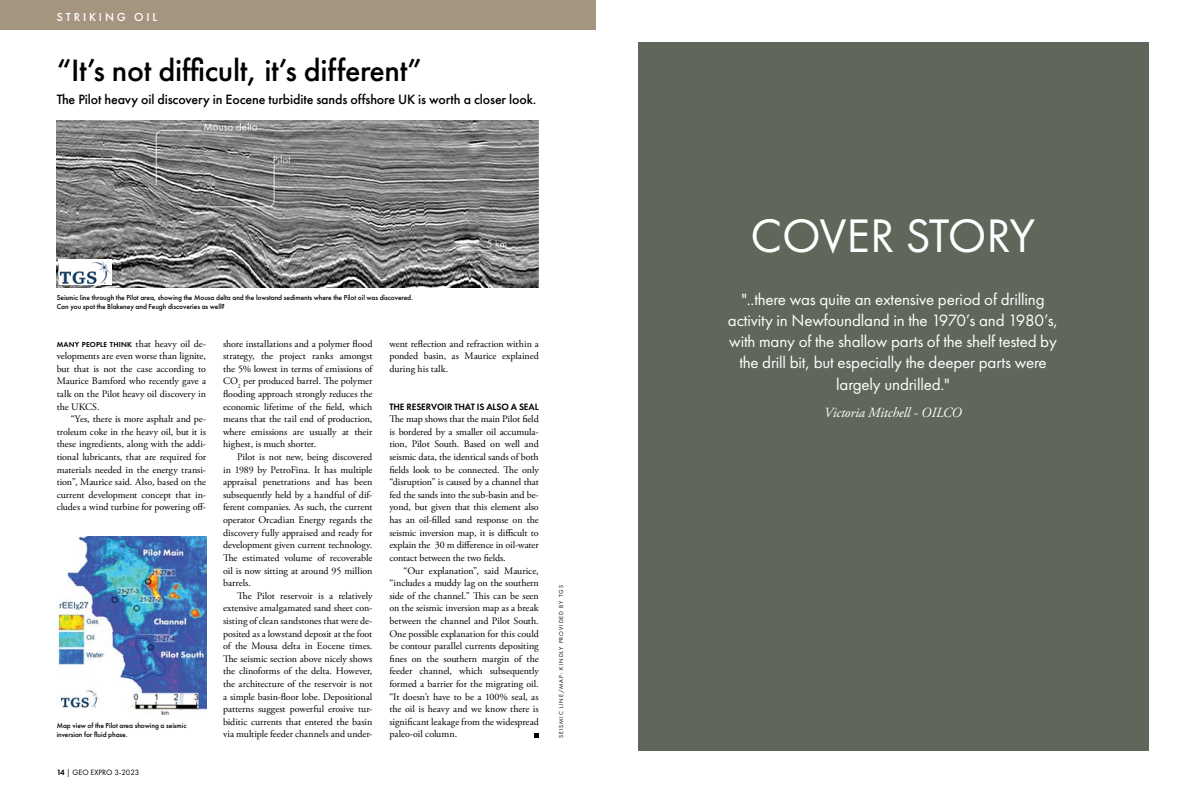
<style>
.page{position:relative;width:1191px;height:794px;background:#fff}
.page>*{position:absolute;margin:0;border:0;box-sizing:border-box;transform-origin:0 0}
.t1{font:48.8px "Futura PT";letter-spacing:-.015em;color:#fff}
.t2{font:500 32px "Futura PT";letter-spacing:-.01em;color:#000}
.t3{font:17px/21.2px "Futura PT";letter-spacing:-.01em;color:#fff;text-align:center}
.t4{font:500 14px "Futura PT";letter-spacing:-.01em;color:#000}
.t5{font:italic 14px "Adobe Garamond Pro";letter-spacing:-.01em;color:#fff}
.t6{font:500 12px "Futura PT";letter-spacing:.24em;color:#fff}
.t7{font:10px/12.6px "Adobe Garamond Pro";letter-spacing:-.01em;color:#000;text-align:justify}
.t8{font:600 9.5px "Futura PT";letter-spacing:-.01em;color:#000}
.t9{font:8px "Futura PT";color:#000}
.t10{font:500 7.5px/9px "Futura PT";letter-spacing:-.01em;color:#000}
.t11{font:600 7.5px "Futura PT";letter-spacing:.025em;color:#000}
.t12{font:6px "Futura PT";letter-spacing:.16em;color:#000}
.s1{font-family:"Adobe Garamond Pro";font-weight:400;font-size:10px}
.s2{font-weight:600}
</style>
<div class="page">
<div style="left:0;top:0;width:595px;height:29px;background:#a49580"></div>
<div style="left:638px;top:43px;width:510px;height:708px;background:#5e675a"></div>
<img style="left:57px;top:120px;width:482px;height:167px">
<svg style="left:534px;top:733px;width:5px;height:4px"></svg>
<img style="left:58px;top:536px;width:148px;height:179px">
<img style="left:59px;top:259px;width:52px;height:26px">
<p class="t6" style="left:57px;top:10px;width:102px">STRIKING OIL</p>
<h2 class="t2" style="left:57px;top:51px;width:367px">“It’s not difficult, it’s different”</h2>
<h3 class="t4" style="left:57px;top:90px;width:481px">The Pilot heavy oil discovery in Eocene turbidite sands offshore UK is worth a closer look.</h3>
<p class="t10" style="left:57px;top:293px;width:358px">Seismic line through the Pilot area, showing the Mousa delta and the lowstand sediments where the Pilot oil was discovered.<br>Can you spot the Blakeney and Feugh discoveries as well?</p>
<p class="t11" style="left:57px;top:339px;width:151px">MANY PEOPLE THINK <span class="s1">that heavy oil de-</span></p>
<p class="t7" style="left:57px;top:350px;width:151px">velopments are even worse than lignite, but that is not the case according to Maurice Bamford who recently gave a talk on the Pilot heavy oil discovery in the UKCS.</p>
<p class="t7" style="left:57px;top:413px;width:151px;text-indent:14px">“Yes, there is more asphalt and pe&shy;troleum coke in the heavy oil, but it is these ingredients, along with the addi&shy;tional lubricants, that are required for materials needed in the energy transi&shy;tion”, Maurice said. Also, based on the current development concept that in&shy;cludes a wind turbine for powering off-</p>
<p class="t10" style="left:57px;top:721px;width:131px">Map view of the Pilot area showing a seismic inversion for fluid phase.</p>
<p class="t9" style="left:57px;top:767px;width:84px"><span class="s2">14</span> | GEO EXPRO 3-2023</p>
<p class="t7" style="left:223px;top:337px;width:151px">shore installations and a polymer flood strategy, the project ranks amongst the 5% lowest in terms of emissions of CO<sub>2</sub> per produced barrel. The polymer flooding approach strongly reduces the economic lifetime of the field, which means that the tail end of production, where emissions are usually at their highest, is much shorter.</p>
<p class="t7" style="left:223px;top:451px;width:151px;text-indent:14px">Pilot is not new, being discovered in 1989 by PetroFina. It has multiple appraisal penetrations and has been subsequently held by a handful of dif&shy;ferent companies. As such, the current operator Orcadian Energy regards the discovery fully appraised and ready for development given current technology.<br>The estimated volume of recoverable oil is now sitting at around 95 million barrels.</p>
<p class="t7" style="left:223px;top:589px;width:151px;text-indent:14px">The Pilot reservoir is a relatively extensive amalgamated sand sheet con&shy;sisting of clean sandstones that were de&shy;posited as a lowstand deposit at the foot of the Mousa delta in Eocene times.<br>The seismic section above nicely shows the clinoforms of the delta. However, the architecture of the reservoir is not a simple basin-floor lobe. Depositional patterns suggest powerful erosive tur&shy;biditic currents that entered the basin via multiple feeder channels and under-</p>
<p class="t7" style="left:389px;top:337px;width:151px">went reflection and refraction within a ponded basin, as Maurice explained during his talk.</p>
<p class="t8" style="left:389px;top:400px;width:151px">THE RESERVOIR THAT IS ALSO A SEAL</p>
<p class="t7" style="left:389px;top:413px;width:151px">The map shows that the main Pilot field is bordered by a smaller oil accumula&shy;tion, Pilot South. Based on well and seismic data, the identical sands of both fields look to be connected. The only “disruption” is caused by a channel that fed the sands into the sub-basin and be&shy;yond, but given that this element also has an oil-filled sand response on the seismic inversion map, it is difficult to explain the 30 m difference in oil-water contact between the two fields.</p>
<p class="t7" style="left:389px;top:564px;width:151px;text-indent:14px">“Our explanation”, said Maurice, “includes a muddy lag on the southern side of the channel.” This can be seen on the seismic inversion map as a break between the channel and Pilot South.<br>One possible explanation for this could be contour parallel currents depositing fines on the southern margin of the feeder channel, which subsequently formed a barrier for the migrating oil. “It doesn’t have to be a 100% seal, as the oil is heavy and we know there is significant leakage from the widespread paleo-oil column.</p>
<p class="t12" style="left:557px;top:738px;width:155px;rotate:-90deg">SEISMIC LINE/MAP: KINDLY PROVIDED BY TGS</p>
<h1 class="t1" style="left:750px;top:207px;width:286px">COVER STORY</h1>
<h3 class="t3" style="left:728px;top:289px;width:332px">"..there was quite an extensive period of drilling activity in Newfoundland in the 1970’s and 1980’s, with many of the shallow parts of the shelf tested by the drill bit, but especially the deeper parts were largely undrilled."</h3>
<h3 class="t5" style="left:824px;top:404px;width:139px">Victoria Mitchell - OILCO</h3>
</div>
